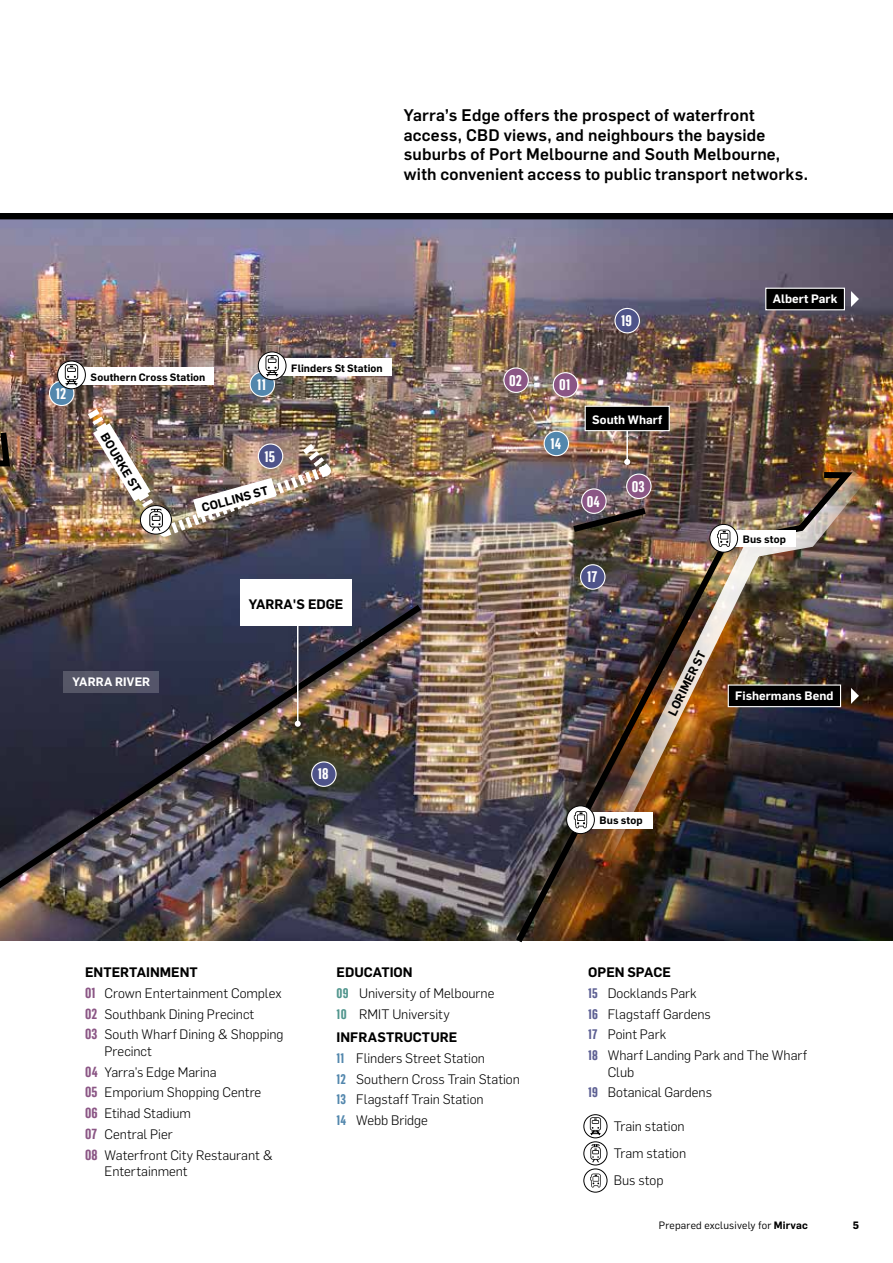
<style>
.page{position:relative;width:893px;height:1263px;background:#fff}
.page>*{position:absolute;margin:0;border:0;box-sizing:border-box;transform-origin:0 0}
.t1{font:500 16.5px/19.5px "Flama";letter-spacing:.01em;color:#000}
.t2{font:700 15px "Flama Cond";color:#fff}
.t3{font:300 13.5px/20.7px "Flama";color:#000}
.t4{font:600 13.5px "Flama";color:#000}
.t5{font:600 12px "Flama";letter-spacing:.005em;color:#fff}
.t6{font:600 12px "Flama";color:#000}
.t7{font:600 10.5px "Flama";letter-spacing:.01em;color:#000}
.t8{font:10.5px "Flama";letter-spacing:.015em;color:#000}
.t9{font:700 10.5px "Flama";color:#000}
.s1{font-weight:600}
.s2{font-family:"Flama Cond";font-weight:700;font-size:14.25px;color:#8b5685}
.s3{font-family:"Flama Cond";font-weight:700;color:#52968e}
.s4{font-family:"Flama Cond";font-weight:700;color:#5387ad}
.s5{font-family:"Flama Cond";font-weight:700;color:#5d6093}
</style>
<div class="page">
<img style="left:0;top:213px;width:893px;height:628px">
<div style="left:553px;top:373px;width:25px;height:24px;background:#8b5685;border-radius:50%"></div>
<div style="left:553px;top:372px;width:25px;height:26px;border:1px solid #fff;border-radius:50%"></div>
<div style="left:615px;top:308px;width:24px;height:25px;background:#4e5389;border-radius:50%"></div>
<div style="left:614px;top:308px;width:26px;height:25px;border:1px solid #fff;border-radius:50%"></div>
<div style="left:504px;top:368px;width:24px;height:24px;background:#8b5685;border-radius:50%"></div>
<div style="left:503px;top:367px;width:26px;height:26px;border:1px solid #fff;border-radius:50%"></div>
<div style="left:250px;top:372px;width:24px;height:24px;background:#5387ad;border-radius:50%"></div>
<div style="left:250px;top:371px;width:25px;height:26px;border:1px solid #fff;border-radius:50%"></div>
<div style="left:49px;top:381px;width:25px;height:24px;background:#5387ad;border-radius:50%"></div>
<div style="left:49px;top:381px;width:25px;height:25px;border:1px solid #fff;border-radius:50%"></div>
<div style="left:544px;top:431px;width:24px;height:25px;background:#5387ad;border-radius:50%"></div>
<div style="left:544px;top:431px;width:25px;height:25px;border:1px solid #fff;border-radius:50%"></div>
<div style="left:272px;top:358px;width:119px;height:18px;background:#fff"></div>
<svg style="left:258px;top:352px;width:28px;height:28px"></svg>
<div style="left:258px;top:351px;width:29px;height:29px;border:1px solid #000;border-radius:50%"></div>
<svg style="left:265px;top:355px;width:14px;height:23px"></svg>
<div style="left:72px;top:367px;width:142px;height:18px;background:#fff"></div>
<svg style="left:58px;top:361px;width:27px;height:28px"></svg>
<div style="left:57px;top:361px;width:29px;height:28px;border:1px solid #000;border-radius:50%"></div>
<svg style="left:65px;top:364px;width:13px;height:23px"></svg>
<img style="left:537px;top:452px;width:346px;height:489px">
<img style="left:0;top:599px;width:428px;height:342px">
<svg style="left:0;top:417px;width:13px;height:52px"></svg>
<img style="left:511px;top:469px;width:348px;height:474px">
<svg style="left:567px;top:504px;width:85px;height:32px;background:#554747"></svg>
<div style="left:615px;top:409px;width:24px;height:65px;background:#000;opacity:.5"></div>
<hr style="left:626px;top:418px;width:2px;height:44px;background:#fff">
<svg style="left:624px;top:459px;width:6px;height:6px"></svg>
<svg style="left:584px;top:405px;width:86px;height:27px;background:#252422"></svg>
<div style="left:286px;top:594px;width:24px;height:142px;background:#000;opacity:.5"></div>
<hr style="left:297px;top:603px;width:1px;height:121px;background:#fff">
<svg style="left:295px;top:721px;width:6px;height:6px"></svg>
<div style="left:240px;top:579px;width:112px;height:47px;background:#fff"></div>
<svg style="left:765px;top:287px;width:80px;height:24px;background:#232324"></svg>
<svg style="left:851px;top:291px;width:8px;height:16px"></svg>
<svg style="left:727px;top:684px;width:115px;height:24px;background:#201f1f"></svg>
<svg style="left:851px;top:688px;width:8px;height:16px"></svg>
<div style="left:64px;top:671px;width:95px;height:21px;background:#565667"></div>
<img style="left:78px;top:397px;width:265px;height:147px">
<div style="left:724px;top:531px;width:72px;height:16px;background:#fff"></div>
<svg style="left:710px;top:524px;width:28px;height:28px"></svg>
<div style="left:709px;top:524px;width:29px;height:29px;border:1px solid #000;border-radius:50%"></div>
<svg style="left:717px;top:530px;width:13px;height:17px"></svg>
<div style="left:580px;top:812px;width:73px;height:16px;background:#fff"></div>
<svg style="left:567px;top:806px;width:27px;height:28px"></svg>
<div style="left:566px;top:805px;width:29px;height:29px;border:1px solid #000;border-radius:50%"></div>
<svg style="left:574px;top:811px;width:13px;height:17px"></svg>
<svg style="left:584px;top:1115px;width:23px;height:23px"></svg>
<div style="left:583px;top:1114px;width:24px;height:24px;border:1px solid #000;border-radius:50%"></div>
<svg style="left:590px;top:1117px;width:11px;height:19px"></svg>
<svg style="left:584px;top:1142px;width:23px;height:23px"></svg>
<div style="left:583px;top:1141px;width:24px;height:24px;border:1px solid #000;border-radius:50%"></div>
<svg style="left:590px;top:1144px;width:11px;height:19px"></svg>
<svg style="left:584px;top:1169px;width:23px;height:23px"></svg>
<div style="left:583px;top:1168px;width:24px;height:24px;border:1px solid #000;border-radius:50%"></div>
<svg style="left:590px;top:1173px;width:11px;height:14px"></svg>
<p class="t1" style="left:404px;top:105px;width:406px">Yarra’s Edge offers the prospect of waterfront access, CBD views, and neighbours the bayside suburbs of Port Melbourne and South Melbourne, with convenient access to public transport networks.</p>
<p class="t2" style="left:56px;top:385px;width:12px">12</p>
<p class="t7" style="left:91px;top:369px;width:116px">Southern Cross Station</p>
<p class="t2" style="left:257px;top:375px;width:10px">11</p>
<p class="t6" style="left:111px;top:429px;width:68px;rotate:59deg">BOURKE ST</p>
<p class="t2" style="left:265px;top:447px;width:12px">15</p>
<p class="t6" style="left:200px;top:500px;width:70px;rotate:-16deg">COLLINS ST</p>
<p class="t7" style="left:291px;top:360px;width:93px">Flinders St Station</p>
<p class="t4" style="left:249px;top:594px;width:96px">YARRA'S EDGE</p>
<p class="t5" style="left:72px;top:673px;width:79px">YARRA RIVER</p>
<p class="t2" style="left:318px;top:765px;width:12px">18</p>
<p class="t2" style="left:509px;top:371px;width:14px">02</p>
<p class="t2" style="left:621px;top:312px;width:12px">19</p>
<p class="t2" style="left:559px;top:376px;width:13px">01</p>
<p class="t2" style="left:550px;top:435px;width:12px">14</p>
<p class="t5" style="left:592px;top:410px;width:72px">South Wharf</p>
<p class="t2" style="left:587px;top:492px;width:15px">04</p>
<p class="t2" style="left:632px;top:478px;width:15px">03</p>
<p class="t2" style="left:587px;top:568px;width:12px">17</p>
<p class="t6" style="left:663px;top:711px;width:72px;rotate:-64deg">LORIMER ST</p>
<p class="t5" style="left:773px;top:290px;width:66px">Albert Park</p>
<p class="t7" style="left:743px;top:531px;width:45px">Bus stop</p>
<p class="t5" style="left:735px;top:686px;width:100px">Fishermans Bend</p>
<p class="t7" style="left:600px;top:812px;width:45px">Bus stop</p>
<p class="t3" style="left:85px;top:961px;width:200px"><span class="s1">ENTERTAINMENT<br></span><span class="s2">01</span> Crown Entertainment Complex<br><span class="s2">02</span> Southbank Dining Precinct<br><span class="s2">03</span> South Wharf Dining &amp; Shopping</p>
<p class="t3" style="left:85px;top:1040px;width:189px;text-indent:20px">Precinct<br><span class="s2">04</span> Yarra’s Edge Marina<br><span class="s2">05</span> Emporium Shopping Centre<br><span class="s2">06</span> Etihad Stadium<br><span class="s2">07</span> Central Pier<br><span class="s2">08</span> Waterfront City Restaurant &amp;</p>
<p class="t3" style="left:105px;top:1160px;width:85px">Entertainment</p>
<p class="t3" style="left:337px;top:961px;width:159px"><span class="s1">EDUCATION<br></span><span class="s3">09</span> University of Melbourne<br><span class="s3">10</span> RMIT University</p>
<p class="t3" style="left:337px;top:1026px;width:185px"><span class="s1">INFRASTRUCTURE<br></span><span class="s4">11</span> Flinders Street Station<br><span class="s4">12</span> Southern Cross Train Station<br><span class="s4">13</span> Flagstaff Train Station<br><span class="s4">14</span> Webb Bridge</p>
<p class="t3" style="left:588px;top:961px;width:220px"><span class="s1">OPEN SPACE<br></span><span class="s5">15</span> Docklands Park<br><span class="s5">16</span> Flagstaff Gardens<br><span class="s5">17</span> Point Park<br><span class="s5">18</span> Wharf Landing Park and The Wharf</p>
<p class="t3" style="left:588px;top:1061px;width:125px;text-indent:19px">Club<br><span class="s5">19</span> Botanical Gardens</p>
<p class="t3" style="left:614px;top:1112px;width:74px;line-height:27.2px">Train station<br>Tram station<br>Bus stop</p>
<p class="t8" style="left:659px;top:1217px;width:151px">Prepared exclusively for <span class="s1">Mirvac</span></p>
<p class="t9" style="left:853px;top:1217px;width:8px">5</p>
</div>
